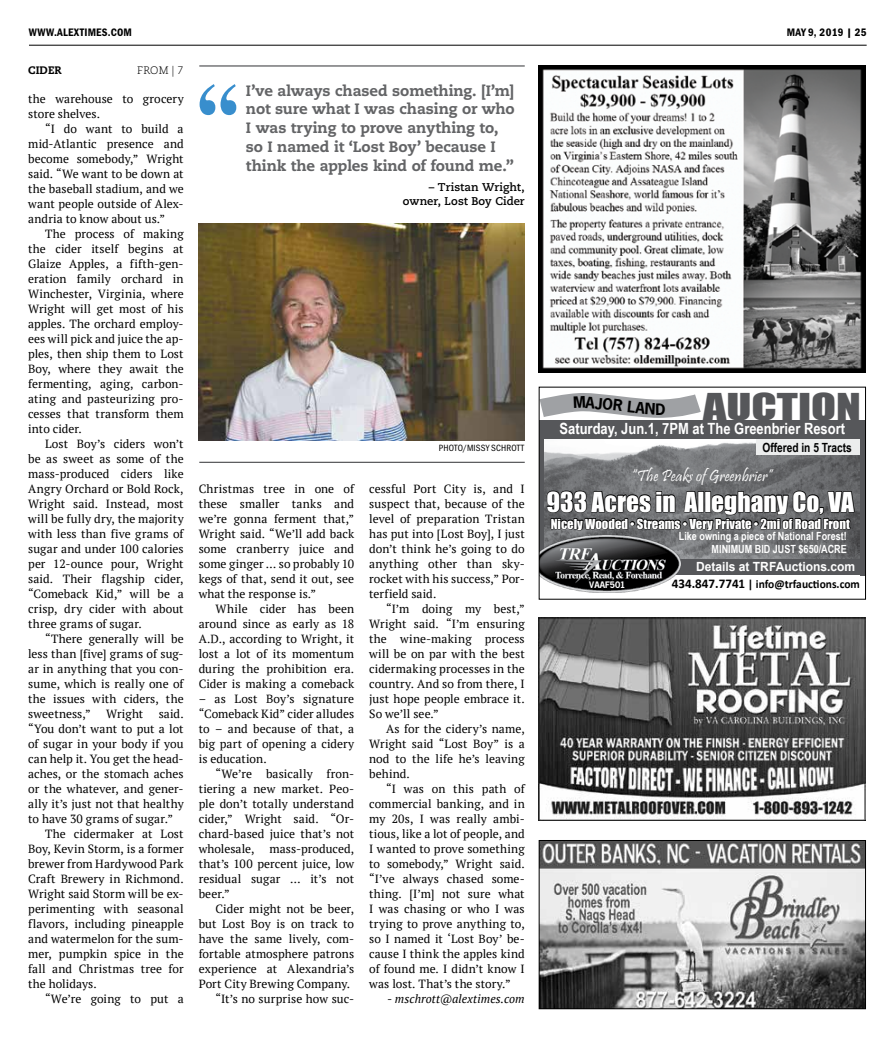
<style>
.page{position:relative;width:894px;height:1038px;background:#fff}
.page>*{position:absolute;margin:0;border:0;box-sizing:border-box;transform-origin:0 0}
.t1{font:34px "Impact";color:#56575a;scale:1.35 1}
.t2{font:25.25px "Impact";color:#fff}
.t3{font:16.88px "Pristina";color:#fff}
.t4{font:700 15.5px "Arial Narrow";color:#fff}
.t5{font:800 15px/18.8px "Caecilia LT Std";letter-spacing:-.005em;color:#636466}
.t6{font:700 14.75px "News Gothic Std";color:#000}
.t7{font:12.62px "Impact";color:#fff}
.t8{font:700 12.62px "Arial";color:#fff;scale:.95 1}
.t9{font:700 12.62px "Arial Narrow";color:#000}
.t10{font:700 12px "Calibri";color:#020202;scale:.96 1}
.t11{font:11.88px/15px "PT Serif";letter-spacing:.005em;color:#000;text-align:justify}
.t12{font:italic 11.88px "PT Serif";letter-spacing:.005em;color:#000}
.t13{font:700 11.25px/12.6px "Arial Narrow";color:#fff;text-align:right}
.t14{font:700 11.25px/13.8px "Caecilia LT Std";letter-spacing:.005em;color:#000;text-align:right}
.t15{font:11.25px "Franklin Gothic URW Con Dem";letter-spacing:.025em;color:#000}
.t16{font:300 10.88px "Caecilia LT Std";color:#000}
.t17{font:800 10.88px "Caecilia LT Std";letter-spacing:.01em;color:#000}
.t18{font:9.38px "Franklin Gothic URW Con Boo";letter-spacing:.02em;color:#000}
.t19{font:700 8.38px "News Gothic Std";color:#fff}
.s1{font-size:13.38px}
</style>
<div class="page">
<hr style="left:29px;top:45px;width:837px;height:1px;background:#000">
<img style="left:540px;top:842px;width:323px;height:165px">
<div style="left:538px;top:840px;width:327px;height:169px;border:1px solid #000"></div>
<img style="left:538px;top:618px;width:327px;height:202px">
<img style="left:538px;top:65px;width:327px;height:308px">
<div style="left:539px;top:420px;width:326px;height:155px;background:#56575a"></div>
<img style="left:544px;top:440px;width:315px;height:118px">
<img style="left:540px;top:532px;width:143px;height:61px">
<svg style="left:545px;top:483px;width:310px;height:68px"></svg>
<div style="left:756px;top:440px;width:103px;height:15px;background:#eceded"></div>
<img style="left:198px;top:223px;width:326px;height:218px">
<svg style="left:199px;top:84px;width:37px;height:31px"></svg>
<hr style="left:199px;top:462px;width:325px;height:1px;background:#5a5b5d">
<hr style="left:199px;top:65px;width:325px;height:2px;background:#5a5b5d">
<svg style="left:539px;top:392px;width:162px;height:35px"></svg>
<p class="t15" style="left:29px;top:25px;width:104px">WWW.ALEXTIMES.COM</p>
<p class="t15" style="left:786px;top:25px;width:81px">MAY 9, 2019 | 25</p>
<p class="t17" style="left:28px;top:63px;width:35px">CIDER</p>
<p class="t16" style="left:137px;top:64px;width:48px">FROM | 7</p>
<p class="t11" style="left:28px;top:91px;width:157px">the warehouse to grocery store shelves.</p>
<p class="t11" style="left:28px;top:121px;width:157px;text-indent:17px">“I do want to build a mid-Atlantic presence and become somebody,” Wright said. “We want to be down at the baseball stadium, and we want people outside of Alex&shy;andria to know about us.”</p>
<p class="t11" style="left:28px;top:226px;width:157px;text-indent:17px">The process of making the cider itself begins at Glaize Apples, a fifth-gen&shy;eration family orchard in Winchester, Virginia, where Wright will get most of his apples. The orchard employ&shy;ees will pick and juice the ap&shy;ples, then ship them to Lost Boy, where they await the fermenting, aging, carbon&shy;ating and pasteurizing pro&shy;cesses that transform them into cider.</p>
<p class="t11" style="left:28px;top:436px;width:157px;text-indent:17px">Lost Boy’s ciders won’t be as sweet as some of the mass-produced ciders like Angry Orchard or Bold Rock, Wright said. Instead, most will be fully dry, the majority with less than five grams of sugar and under 100 calories per 12-ounce pour, Wright said. Their flagship cider, “Comeback Kid,” will be a crisp, dry cider with about three grams of sugar.</p>
<p class="t11" style="left:28px;top:631px;width:157px;text-indent:17px">“There generally will be less than [five] grams of sug&shy;ar in anything that you con&shy;sume, which is really one of the issues with ciders, the sweetness,”</p>
<p class="t11" style="left:106px;top:706px;width:39px">Wright</p>
<p class="t11" style="left:159px;top:706px;width:26px">said.</p>
<p class="t11" style="left:28px;top:721px;width:157px">“You don’t want to put a lot</p>
<p class="t11" style="left:28px;top:736px;width:157px">of sugar in your body if you</p>
<p class="t11" style="left:28px;top:751px;width:157px">can help it. You get the head-</p>
<p class="t11" style="left:28px;top:766px;width:157px">aches, or the stomach aches</p>
<p class="t11" style="left:28px;top:781px;width:157px">or the whatever, and gener-</p>
<p class="t11" style="left:28px;top:796px;width:157px">ally it’s just not that healthy</p>
<p class="t11" style="left:28px;top:811px;width:146px">to have 30 grams of sugar.”</p>
<p class="t11" style="left:45px;top:826px;width:140px">The cidermaker at Lost</p>
<p class="t11" style="left:28px;top:841px;width:157px">Boy, Kevin Storm, is a former</p>
<p class="t11" style="left:28px;top:856px;width:157px">brewer from Hardywood Park</p>
<p class="t11" style="left:28px;top:871px;width:157px">Craft Brewery in Richmond.</p>
<p class="t11" style="left:28px;top:886px;width:157px">Wright said Storm will be ex-</p>
<p class="t11" style="left:28px;top:901px;width:157px">perimenting with seasonal</p>
<p class="t11" style="left:28px;top:916px;width:157px">flavors, including pineapple</p>
<p class="t11" style="left:28px;top:931px;width:157px">and watermelon for the sum-</p>
<p class="t11" style="left:28px;top:946px;width:157px">mer, pumpkin spice in the</p>
<p class="t11" style="left:28px;top:961px;width:157px">fall and Christmas tree for</p>
<p class="t11" style="left:28px;top:976px;width:70px">the holidays.</p>
<p class="t11" style="left:45px;top:991px;width:140px">“We’re going to put a</p>
<p class="t5" style="left:246px;top:81px;width:270px">I’ve always chased something. [I’m] not sure what I was chasing or who I was trying to prove anything to, so I named it ‘Lost Boy’ because I think the apples kind of found me.”</p>
<p class="t14" style="left:402px;top:180px;width:123px">– Tristan Wright, owner, Lost Boy Cider</p>
<p class="t11" style="left:198px;top:481px;width:157px">Christmas tree in one of these smaller tanks and we’re gonna ferment that,” Wright said. “We’ll add back some cranberry juice and some ginger … so probably 10 kegs of that, send it out, see what the response is.”</p>
<p class="t11" style="left:198px;top:601px;width:157px;text-indent:17px">While cider has been around since as early as 18<br>A.D., according to Wright, it lost a lot of its momentum during the prohibition era.<br>Cider is making a comeback</p>
<p class="t11" style="left:198px;top:691px;width:157px">– as Lost Boy’s signature “Comeback Kid” cider alludes to – and because of that, a big part of opening a cidery is education.</p>
<p class="t11" style="left:198px;top:766px;width:157px;text-indent:17px">“We’re basically fron&shy;tiering a new market. Peo&shy;ple don’t totally understand cider,” Wright said. “Or&shy;chard-based juice that’s not wholesale, mass-produced, that’s 100 percent juice, low residual sugar … it’s not beer.”</p>
<p class="t11" style="left:215px;top:901px;width:140px">Cider might not be beer,</p>
<p class="t11" style="left:198px;top:916px;width:157px">but Lost Boy is on track to</p>
<p class="t11" style="left:198px;top:931px;width:157px">have the same lively, com-</p>
<p class="t11" style="left:198px;top:946px;width:157px">fortable atmosphere patrons</p>
<p class="t11" style="left:198px;top:961px;width:157px">experience at Alexandria’s</p>
<p class="t11" style="left:198px;top:976px;width:153px">Port City Brewing Company.</p>
<p class="t11" style="left:215px;top:991px;width:140px">“It’s no surprise how suc-</p>
<p class="t18" style="left:438px;top:442px;width:87px">PHOTO/MISSY SCHROTT</p>
<p class="t11" style="left:369px;top:481px;width:157px">cessful Port City is, and I suspect that, because of the level of preparation Tristan has put into [Lost Boy], I just don’t think he’s going to do anything other than sky&shy;rocket with his success,” Por&shy;terfield said.</p>
<p class="t11" style="left:369px;top:601px;width:157px;text-indent:17px">“I’m doing my best,” Wright said. “I’m ensuring the wine-making process will be on par with the best cidermaking processes in the country. And so from there, I just hope people embrace it.<br>So we’ll see.”</p>
<p class="t11" style="left:369px;top:721px;width:157px;text-indent:17px">As for the cidery’s name, Wright said “Lost Boy” is a nod to the life he’s leaving behind.</p>
<p class="t11" style="left:369px;top:781px;width:157px;text-indent:17px">“I was on this path of commercial banking, and in my 20s, I was really ambi&shy;tious, like a lot of people, and I wanted to prove something to somebody,” Wright said. “I’ve always chased some&shy;thing. [I’m] not sure what I was chasing or who I was trying to prove anything to, so I named it ‘Lost Boy’ be&shy;cause I think the apples kind of found me. I didn’t know I was lost. That’s the story.”</p>
<p class="t12" style="left:387px;top:991px;width:139px">- mschrott@alextimes.com</p>
<p class="t6" style="left:655px;top:399px;width:12px">D</p>
<h1 class="t1" style="left:702px;top:380px;width:118px">AUCTION</h1>
<h3 class="t4" style="left:559px;top:417px;width:287px">Saturday, Jun.1, 7PM at The Greenbrier Resort</h3>
<p class="t9" style="left:762px;top:438px;width:91px">Offered in 5 Tracts</p>
<h3 class="t3" style="left:631px;top:467px;width:143px">“The Peaks of Greenbrier”</h3>
<h2 class="t2" style="left:546px;top:482px;width:309px">933 Acres in Alleghany Co, VA</h2>
<p class="t7" style="left:550px;top:514px;width:300px">Nicely Wooded • Streams • Very Private • 2mi of Road Front</p>
<p class="t13" style="left:678px;top:530px;width:169px">Like owning a piece of National Forest!<br>MINIMUM BID JUST $650/ACRE</p>
<p class="t19" style="left:589px;top:580px;width:38px">VAAF501</p>
<p class="t8" style="left:695px;top:557px;width:169px">Details at TRFAuctions.com</p>
<p class="t10" style="left:671px;top:576px;width:197px"><span class="s1">434.847.7741</span> | info@trfauctions.com</p>
</div>
